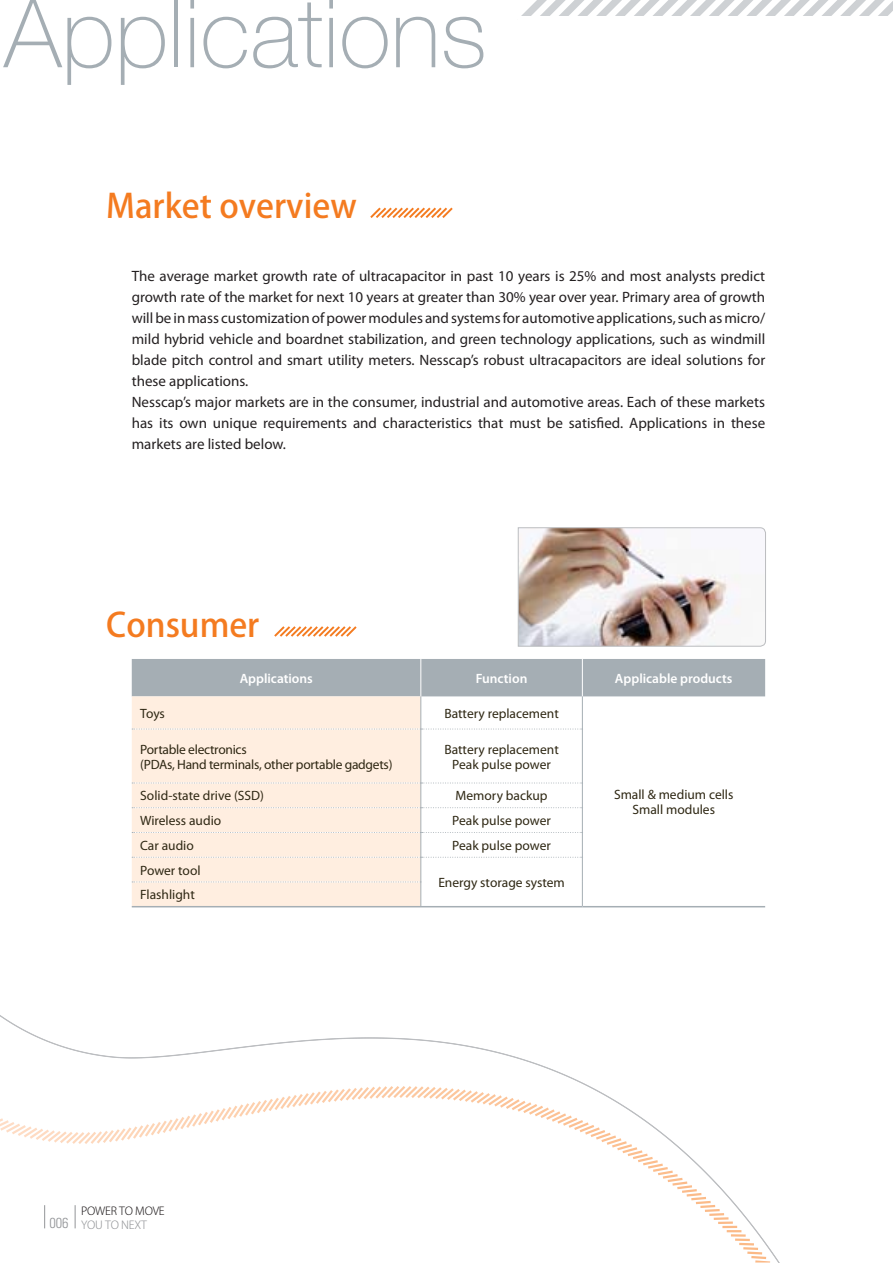
<style>
.page{position:relative;width:893px;height:1263px;background:#fff}
.page>*{position:absolute;margin:0;border:0;box-sizing:border-box;transform-origin:0 0}
.t1{font:100 96px "Helvetica Neue";color:#a5aeb4}
.t2{font:33px "Koz Go Pr 6 N Medium 90 msp RKSJ H";color:#f47b20}
.t3{font:15px/21px "Myriad Pro";color:#231f20}
.t4{font:300 condensed 14.55px "Univers";color:#939598}
.t5{font:13.5px/15px "Myriad Pro";color:#2e2713;text-align:center}
.t6{font:13.5px/15px "Myriad Pro";letter-spacing:-.02em;color:#2e2713}
.t7{font:600 13.5px "Myriad Pro";color:#fff}
.t8{font:11.1px "Koz Go Pr 6 N Light 90 msp RKSJ H";letter-spacing:-.02em;color:#231f20}
.t9{font:11.1px "Koz Go Pr 6 N Light 90 msp RKSJ H";letter-spacing:-.02em;color:#939598}
</style>
<div class="page">
<div style="left:132px;top:659px;width:633px;height:37px;background:#a5aeb4"></div>
<div style="left:132px;top:696px;width:288px;height:87px;background:#ffeee0"></div>
<hr style="left:420px;top:659px;width:1px;height:37px;background:#fff">
<hr style="left:582px;top:659px;width:1px;height:37px;background:#fff">
<svg style="left:132px;top:729px;width:450px;height:1px"></svg>
<hr style="left:420px;top:696px;width:1px;height:33px;background:#a5aeb4">
<hr style="left:582px;top:696px;width:1px;height:33px;background:#a5aeb4">
<hr style="left:420px;top:729px;width:1px;height:54px;background:#a5aeb4">
<hr style="left:582px;top:729px;width:1px;height:54px;background:#a5aeb4">
<svg style="left:132px;top:783px;width:451px;height:123px"></svg>
<hr style="left:582px;top:906px;width:183px;height:1px;background:#a5aeb4">
<hr style="left:132px;top:906px;width:450px;height:1px;background:#a5aeb4">
<svg style="left:521px;top:0;width:372px;height:16px"></svg>
<svg style="left:370px;top:207px;width:83px;height:11px"></svg>
<svg style="left:274px;top:626px;width:83px;height:11px"></svg>
<img style="left:517px;top:527px;width:249px;height:120px">
<svg style="left:0;top:1015px;width:779px;height:248px"></svg>
<svg style="left:0;top:1109px;width:770px;height:154px"></svg>
<h1 class="t1" style="left:4px;top:-1px;width:484px">Applications</h1>
<h2 class="t2" style="left:106px;top:193px;width:252px">Market overview</h2>
<p class="t3" style="left:132px;top:266px;width:635px">The average market growth rate of ultracapacitor in past 10 years is 25% and most analysts predict growth rate of the market for next 10 years at greater than 30% year over year. Primary area of growth will be in mass customization of power modules and systems for automotive applications, such as micro/ mild hybrid vehicle and boardnet stabilization, and green technology applications, such as windmill blade pitch control and smart utility meters. Nesscap’s robust ultracapacitors are ideal solutions for these applications.<br>Nesscap’s major markets are in the consumer, industrial and automotive areas. Each of these markets has its own unique requirements and characteristics that must be satisfied. Applications in these markets are listed below.</p>
<h2 class="t2" style="left:106px;top:612px;width:155px">Consumer</h2>
<p class="t7" style="left:240px;top:673px;width:75px">Applications</p>
<p class="t7" style="left:476px;top:673px;width:53px">Function</p>
<p class="t7" style="left:615px;top:673px;width:119px">Applicable products</p>
<p class="t5" style="left:140px;top:706px;width:26px">Toys</p>
<p class="t5" style="left:444px;top:706px;width:116px">Battery replacement</p>
<p class="t6" style="left:140px;top:742px;width:254px">Portable electronics<br>(PDAs, Hand terminals, other portable gadgets)</p>
<p class="t5" style="left:444px;top:742px;width:116px">Battery replacement<br>Peak pulse power</p>
<p class="t5" style="left:140px;top:789px;width:125px">Solid-state drive (SSD)</p>
<p class="t5" style="left:455px;top:789px;width:94px">Memory backup</p>
<p class="t5" style="left:140px;top:814px;width:83px">Wireless audio</p>
<p class="t5" style="left:452px;top:814px;width:100px">Peak pulse power</p>
<p class="t5" style="left:140px;top:839px;width:55px">Car audio</p>
<p class="t5" style="left:452px;top:839px;width:100px">Peak pulse power</p>
<p class="t5" style="left:140px;top:863px;width:62px">Power tool</p>
<p class="t5" style="left:438px;top:876px;width:128px">Energy storage system</p>
<p class="t5" style="left:140px;top:888px;width:56px">Flashlight</p>
<p class="t5" style="left:614px;top:788px;width:121px">Small &amp; medium cells<br>Small modules</p>
<p class="t4" style="left:49px;top:1217px;width:21px">006</p>
<p class="t8" style="left:81px;top:1207px;width:85px">POWER TO MOVE</p>
<p class="t9" style="left:81px;top:1220px;width:67px">YOU TO NEXT</p>
</div>
